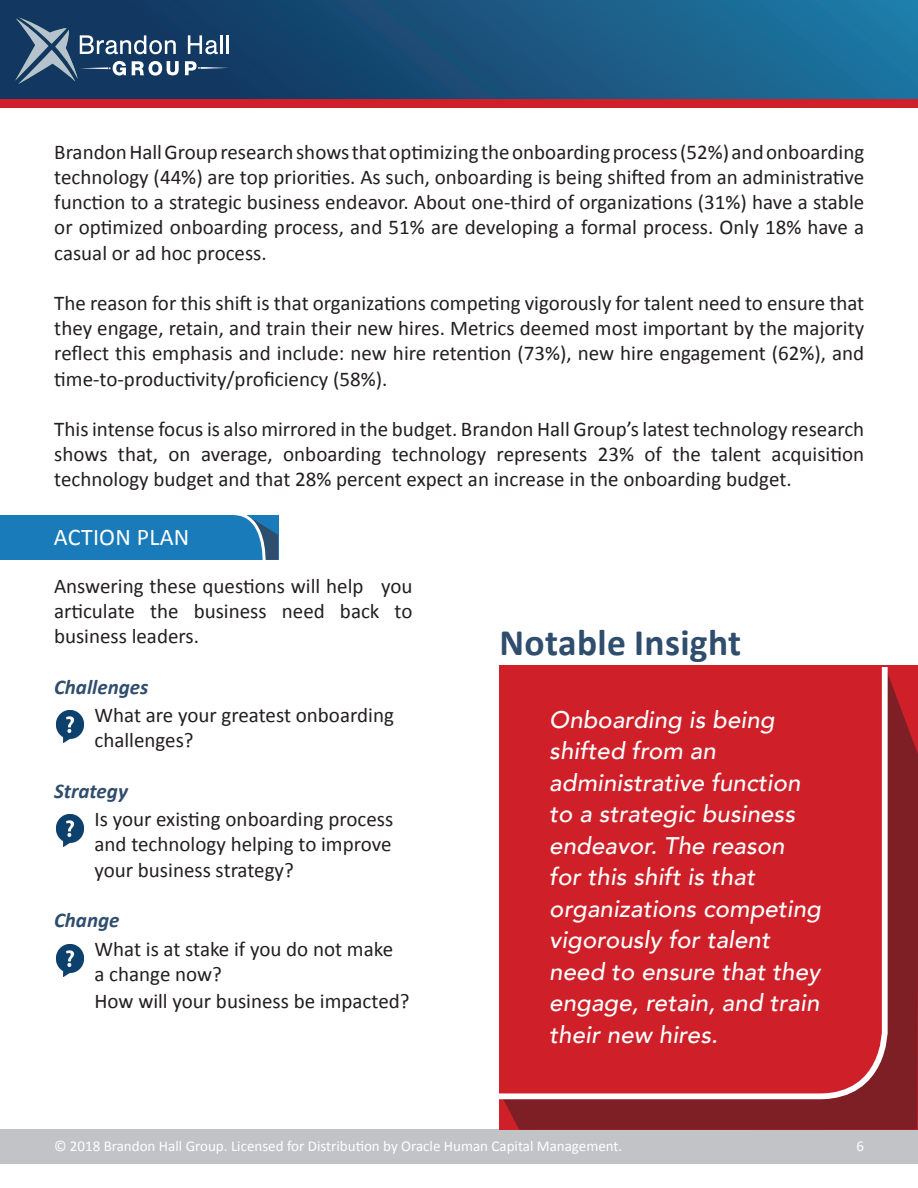
<style>
.page{position:relative;width:918px;height:1188px;background:#fff}
.page>*{position:absolute;margin:0;border:0;box-sizing:border-box;transform-origin:0 0}
.t1{font:700 37.5px "Calibri";letter-spacing:.01em;color:#2f4d6d}
.t2{font:italic 500 24px/31.5px "Avenir";letter-spacing:.005em;color:#fff}
.t3{font:24px "Calibri";letter-spacing:.01em;color:#fff}
.t4{font:21px/25.2px "Calibri";color:#231f20;text-align:justify}
.t5{font:italic 700 21px "Calibri";color:#2f4d6d}
.t6{font:15px "Calibri";color:#fff}
</style>
<div class="page">
<svg style="left:0;top:0;width:918px;height:99px;background:#18557f"></svg>
<svg style="left:188px;top:35px;width:30px;height:19px"></svg>
<hr style="left:220px;top:35px;width:3px;height:19px;background:#fff">
<hr style="left:226px;top:35px;width:3px;height:19px;background:#fff">
<svg style="left:185px;top:61px;width:44px;height:14px"></svg>
<svg style="left:15px;top:17px;width:164px;height:67px;background:#3e5d7f"></svg>
<div style="left:0;top:99px;width:918px;height:9px;background:#cf2029"></div>
<div style="left:0;top:1130px;width:918px;height:34px;background:#c2c3c6"></div>
<img style="left:56px;top:711px;width:28px;height:32px">
<img style="left:56px;top:814px;width:28px;height:32px">
<img style="left:56px;top:945px;width:28px;height:31px">
<svg style="left:503px;top:671px;width:415px;height:459px;background:#831e25"></svg>
<div style="left:498px;top:665px;width:393px;height:437px;background:#cf2029"></div>
<div style="left:0;top:515px;width:278px;height:45px;background:#197bba"></div>
<svg style="left:233px;top:515px;width:45px;height:45px"></svg>
<p class="t4" style="left:54px;top:138px;width:812px">Brandon Hall Group research shows that optimizing the onboarding process (52%) and onboarding technology (44%) are top priorities. As such, onboarding is being shifted from an administrative function to a strategic business endeavor. About one-third of organizations (31%) have a stable or optimized onboarding process, and 51% are developing a formal process. Only 18% have a casual or ad hoc process.</p>
<p class="t4" style="left:54px;top:289px;width:812px">The reason for this shift is that organizations competing vigorously for talent need to ensure that they engage, retain, and train their new hires. Metrics deemed most important by the majority reflect this emphasis and include: new hire retention (73%), new hire engagement (62%), and time-to-productivity/proficiency (58%).</p>
<p class="t4" style="left:54px;top:415px;width:812px">This intense focus is also mirrored in the budget. Brandon Hall Group’s latest technology research shows that, on average, onboarding technology represents 23% of the talent acquisition technology budget and that 28% percent expect an increase in the onboarding budget.</p>
<p class="t3" style="left:54px;top:522px;width:137px">ACTION PLAN</p>
<p class="t4" style="left:54px;top:572px;width:360px">Answering these questions will help you articulate the business need back to business leaders.</p>
<p class="t5" style="left:54px;top:674px;width:96px">Challenges</p>
<p class="t4" style="left:95px;top:702px;width:301px">What are your greatest onboarding challenges?</p>
<p class="t5" style="left:54px;top:778px;width:75px">Strategy</p>
<p class="t4" style="left:95px;top:806px;width:300px">Is your existing onboarding process and technology helping to improve your business strategy?</p>
<p class="t5" style="left:54px;top:907px;width:67px">Change</p>
<p class="t4" style="left:95px;top:935px;width:317px;line-height:26.1px;text-align:left">What is at stake if you do not make<br>a change now?<br>How will your business be impacted?</p>
<h1 class="t1" style="left:500px;top:619px;width:243px">Notable Insight</h1>
<p class="t2" style="left:549px;top:704px;width:273px">Onboarding is being shifted from an administrative function to a strategic business endeavor. The reason for this shift is that organizations competing vigorously for talent need to ensure that they engage, retain, and train their new hires.</p>
<p class="t6" style="left:54px;top:1137px;width:570px">© 2018 Brandon Hall Group. Licensed for Distribution by Oracle Human Capital Management.</p>
<p class="t6" style="left:857px;top:1137px;width:9px">6</p>
</div>
